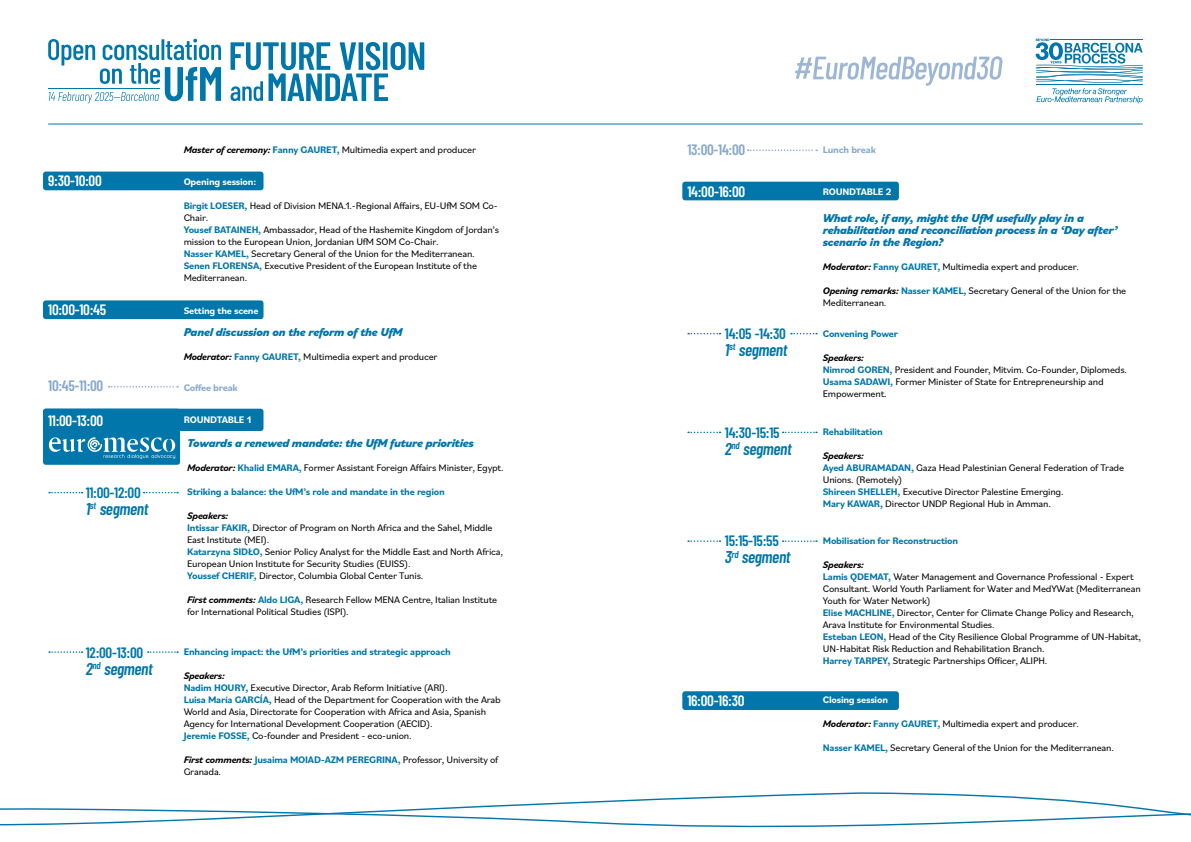
<style>
.page{position:relative;width:1191px;height:842px;background:#fff}
.page>*{position:absolute;margin:0;border:0;box-sizing:border-box;transform-origin:0 0}
.t1{font:italic 600 17px "Barlow Condensed";letter-spacing:-.02em;color:#0076aa}
.t2{font:600 15px "Barlow Condensed";letter-spacing:-.02em;color:#0076aa}
.t3{font:600 15px "Barlow Condensed";letter-spacing:-.02em;color:#fff}
.t4{font:600 15px "Barlow Condensed";letter-spacing:-.02em;color:#86a8cb}
.t5{font:italic 800 12px/12px "Bilo";letter-spacing:-.02em;color:#0076aa}
.t6{font:10px/12px "Bilo";letter-spacing:-.02em;color:#000}
.t7{font:700 10px "Bilo";letter-spacing:-.02em;color:#0076aa}
.t8{font:700 10px "Bilo";letter-spacing:-.02em;color:#fff}
.t9{font:700 10px "Bilo";letter-spacing:-.02em;color:#86a8cb}
.s1{font-weight:700;font-style:italic}
.s2{font-weight:700;color:#0076aa}
</style>
<div class="page">
<svg style="left:670px;top:826px;width:192px;height:2px"></svg>
<svg style="left:0;top:792px;width:1191px;height:34px"></svg>
<svg style="left:48px;top:39px;width:173px;height:64px"></svg>
<hr style="left:48px;top:89px;width:112px;height:1px;background:#0076aa">
<svg style="left:230px;top:42px;width:194px;height:59px"></svg>
<svg style="left:1035px;top:39px;width:107px;height:64px"></svg>
<svg style="left:795px;top:56px;width:207px;height:30px"></svg>
<hr style="left:48px;top:124px;width:1094px;height:1px;background:#0076aa">
<div style="left:43px;top:300px;width:220px;height:19px;background:#0076aa;border-radius:3px"></div>
<div style="left:682px;top:691px;width:217px;height:19px;background:#0076aa;border-radius:3px"></div>
<div style="left:43px;top:172px;width:220px;height:18px;background:#0076aa;border-radius:3px"></div>
<div style="left:682px;top:182px;width:217px;height:18px;background:#0076aa;border-radius:3px"></div>
<div style="left:43px;top:409px;width:220px;height:22px;background:#0076aa;border-radius:3px"></div>
<div style="left:43px;top:409px;width:137px;height:56px;background:#0076aa;border-radius:3px"></div>
<svg style="left:747px;top:150px;width:70px;height:1px"></svg>
<svg style="left:791px;top:333px;width:26px;height:1px"></svg>
<svg style="left:688px;top:333px;width:32px;height:1px"></svg>
<svg style="left:782px;top:432px;width:35px;height:1px"></svg>
<svg style="left:688px;top:432px;width:32px;height:1px"></svg>
<svg style="left:782px;top:540px;width:35px;height:2px"></svg>
<svg style="left:688px;top:540px;width:32px;height:2px"></svg>
<svg style="left:109px;top:386px;width:69px;height:1px"></svg>
<svg style="left:144px;top:492px;width:34px;height:1px"></svg>
<svg style="left:49px;top:492px;width:33px;height:1px"></svg>
<svg style="left:148px;top:651px;width:30px;height:2px"></svg>
<svg style="left:49px;top:651px;width:33px;height:2px"></svg>
<svg style="left:48px;top:437px;width:127px;height:22px"></svg>
<h2 class="t3" style="left:48px;top:170px;width:55px">9:30-10:00</h2>
<h2 class="t3" style="left:48px;top:299px;width:59px">10:00-10:45</h2>
<p class="t6" style="left:184px;top:143px;width:294px"><span class="s1">Master of ceremony:</span> <span class="s2">Fanny GAURET,</span> Multimedia expert and producer</p>
<p class="t8" style="left:184px;top:175px;width:74px">Opening session:</p>
<p class="t6" style="left:184px;top:199px;width:317px"><span class="s2">Birgit LOESER,</span> Head of Division MENA.1.-Regional Affairs, EU-UfM SOM Co-Chair.<br><span class="s2">Yousef BATAINEH,</span> Ambassador, Head of the Hashemite Kingdom of Jordan’s mission to the European Union, Jordanian UfM SOM Co-Chair.<br><span class="s2">Nasser KAMEL,</span> Secretary General of the Union for the Mediterranean.<br><span class="s2">Senen FLORENSA,</span> Executive President of the European Institute of the Mediterranean.</p>
<p class="t8" style="left:184px;top:304px;width:76px">Setting the scene</p>
<h2 class="t4" style="left:687px;top:139px;width:59px">13:00-14:00</h2>
<h2 class="t3" style="left:687px;top:181px;width:59px">14:00-16:00</h2>
<p class="t9" style="left:823px;top:143px;width:55px">Lunch break</p>
<p class="t8" style="left:823px;top:184px;width:70px">ROUNDTABLE 2</p>
<p class="t5" style="left:823px;top:211px;width:296px">What role, if any, might the UfM usefully play in a rehabilitation and reconciliation process in a ‘Day after’ scenario in the Region?</p>
<p class="t6" style="left:823px;top:260px;width:258px"><span class="s1">Moderator:</span> <span class="s2">Fanny GAURET,</span> Multimedia expert and producer.</p>
<p class="t6" style="left:823px;top:284px;width:305px"><span class="s1">Opening remarks:</span> <span class="s2">Nasser KAMEL,</span> Secretary General of the Union for the<br>Mediterranean.</p>
<p class="t5" style="left:184px;top:325px;width:220px">Panel discussion on the reform of the UfM</p>
<p class="t6" style="left:184px;top:350px;width:255px"><span class="s1">Moderator:</span> <span class="s2">Fanny GAURET,</span> Multimedia expert and producer</p>
<h2 class="t4" style="left:48px;top:375px;width:57px">10:45-11:00</h2>
<p class="t9" style="left:184px;top:380px;width:56px">Coffee break</p>
<h2 class="t3" style="left:48px;top:410px;width:56px">11:00-13:00</h2>
<p class="t8" style="left:184px;top:413px;width:69px">ROUNDTABLE 1</p>
<h2 class="t2" style="left:86px;top:482px;width:56px">11:00-12:00</h2>
<h1 class="t1" style="left:86px;top:497px;width:64px">1<sup>st</sup> segment</h1>
<p class="t5" style="left:187px;top:437px;width:288px">Towards a renewed mandate: the UfM future priorities</p>
<p class="t6" style="left:187px;top:462px;width:318px"><span class="s1">Moderator:</span> <span class="s2">Khalid EMARA,</span> Former Assistant Foreign Affairs Minister, Egypt.</p>
<p class="t7" style="left:187px;top:485px;width:259px">Striking a balance: the UfM’s role and mandate in the region</p>
<p class="t6" style="left:187px;top:510px;width:317px"><span class="s1">Speakers:<br></span><span class="s2">Intissar FAKIR,</span> Director of Program on North Africa and the Sahel, Middle East Institute (MEI).<br><span class="s2">Katarzyna SIDŁO,</span> Senior Policy Analyst for the Middle East and North Africa, European Union Institute for Security Studies (EUISS).<br><span class="s2">Youssef CHERIF,</span> Director, Columbia Global Center Tunis.</p>
<p class="t6" style="left:187px;top:594px;width:312px"><span class="s1">First comments:</span> <span class="s2">Aldo LIGA,</span> Research Fellow MENA Centre, Italian Institute for International Political Studies (ISPI).</p>
<h2 class="t2" style="left:86px;top:641px;width:59px">12:00-13:00</h2>
<h1 class="t1" style="left:86px;top:656px;width:68px">2<sup>nd</sup> segment</h1>
<p class="t7" style="left:184px;top:645px;width:269px">Enhancing impact: the UfM’s priorities and strategic approach</p>
<p class="t6" style="left:184px;top:669px;width:319px"><span class="s1">Speakers:<br></span><span class="s2">Nadim HOURY,</span> Executive Director, Arab Reform Initiative (ARI).<br><span class="s2">Luisa María GARCÍA,</span> Head of the Department for Cooperation with the Arab World and Asia, Directorate for Cooperation with Africa and Asia, Spanish Agency for International Development Cooperation (AECID).<br><span class="s2">Jeremie FOSSE,</span> Co-founder and President - eco-union.</p>
<p class="t6" style="left:184px;top:753px;width:316px"><span class="s1">First comments:</span> <span class="s2">Jusaima MOIAD-AZM PEREGRINA,</span> Professor, University of<br>Granada.</p>
<h2 class="t2" style="left:725px;top:323px;width:63px">14:05 -14:30</h2>
<h1 class="t1" style="left:725px;top:337px;width:64px">1<sup>st</sup> segment</h1>
<h2 class="t2" style="left:725px;top:422px;width:56px">14:30-15:15</h2>
<h1 class="t1" style="left:725px;top:437px;width:68px">2<sup>nd</sup> segment</h1>
<h2 class="t2" style="left:725px;top:530px;width:55px">15:15-15:55</h2>
<h1 class="t1" style="left:725px;top:545px;width:67px">3<sup>rd</sup> segment</h1>
<h2 class="t3" style="left:687px;top:690px;width:59px">16:00-16:30</h2>
<p class="t7" style="left:823px;top:327px;width:77px">Convening Power</p>
<p class="t6" style="left:823px;top:351px;width:306px"><span class="s1">Speakers:<br></span><span class="s2">Nimrod GOREN,</span> President and Founder, Mitvim. Co-Founder, Diplomeds.<br><span class="s2">Usama SADAWI,</span> Former Minister of State for Entrepreneurship and Empowerment.</p>
<p class="t7" style="left:823px;top:425px;width:61px">Rehabilitation</p>
<p class="t6" style="left:823px;top:450px;width:303px"><span class="s1">Speakers:<br></span><span class="s2">Ayed ABURAMADAN,</span> Gaza Head Palestinian General Federation of Trade Unions. (Remotely)<br><span class="s2">Shireen SHELLEH,</span> Executive Director Palestine Emerging.<br><span class="s2">Mary KAWAR,</span> Director UNDP Regional Hub in Amman.</p>
<p class="t7" style="left:823px;top:534px;width:137px">Mobilisation for Reconstruction</p>
<p class="t6" style="left:823px;top:558px;width:320px"><span class="s1">Speakers:<br></span><span class="s2">Lamis QDEMAT,</span> Water Management and Governance Professional - Expert Consultant. World Youth Parliament for Water and MedYWat (Mediterranean Youth for Water Network)<br><span class="s2">Elise MACHLINE,</span> Director, Center for Climate Change Policy and Research, Arava Institute for Environmental Studies.<br><span class="s2">Esteban LEON,</span> Head of the City Resilience Global Programme of UN-Habitat, UN-Habitat Risk Reduction and Rehabilitation Branch.<br><span class="s2">Harrey TARPEY,</span> Strategic Partnerships Officer, ALIPH.</p>
<p class="t8" style="left:823px;top:693px;width:67px">Closing session</p>
<p class="t6" style="left:823px;top:717px;width:258px"><span class="s1">Moderator:</span> <span class="s2">Fanny GAURET,</span> Multimedia expert and producer.</p>
<p class="t6" style="left:823px;top:741px;width:293px"><span class="s2">Nasser KAMEL,</span> Secretary General of the Union for the Mediterranean.</p>
</div>
